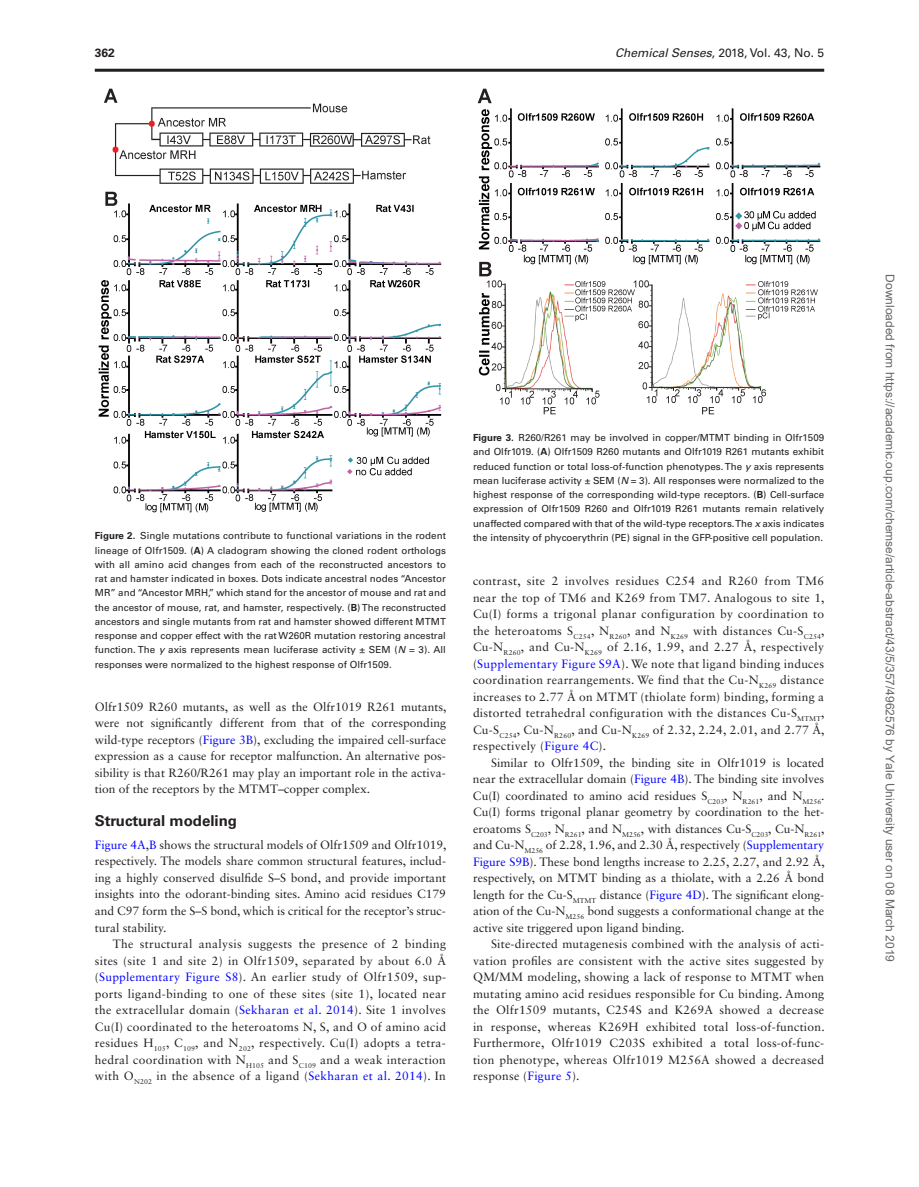
<style>
.page{position:relative;width:919px;height:1187px;background:#fff}
.page>*{position:absolute;margin:0;border:0;box-sizing:border-box;transform-origin:0 0}
.t1{font:700 15px "Univers LT Std";color:#231f20}
.t2{font:12px/16.5px "Sabon LT Std";letter-spacing:.01em;color:#231f20;text-align:justify}
.t3{font:12px "Arial";color:#666}
.t4{font:12px "Univers LT Std";color:#231f20}
.t5{font:700 12px "Univers LT Std";color:#231f20}
.t6{font:9.75px/14.2px "Univers LT Std";color:#231f20;text-align:justify}
.s1{font-style:italic}
.s2{font-weight:700}
.s3{color:#00f}
</style>
<div class="page">
<img style="left:99px;top:88px;width:343px;height:424px">
<img style="left:477px;top:88px;width:343px;height:326px">
<hr style="left:95px;top:69px;width:729px;height:3px;background:#231f20">
<p class="t5" style="left:95px;top:45px;width:22px">362</p>
<p class="t4" style="left:615px;top:45px;width:210px"><span class="s1">Chemical Senses</span>, 2018, Vol. 43, No. 5</p>
<p class="t6" style="left:95px;top:528px;width:353px"><span class="s2">Figure 2.</span> Single mutations contribute to functional variations in the rodent lineage of Olfr1509. (<span class="s2">A</span>) A cladogram showing the cloned rodent orthologs with all amino acid changes from each of the reconstructed ancestors to rat and hamster indicated in boxes. Dots indicate ancestral nodes “Ancestor MR” and “Ancestor MRH,” which stand for the ancestor of mouse and rat and the ancestor of mouse, rat, and hamster, respectively. (<span class="s2">B</span>) The reconstructed ancestors and single mutants from rat and hamster showed different MTMT response and copper effect with the rat W260R mutation restoring ancestral function. The <span class="s1">y</span> axis represents mean luciferase activity ± SEM (<span class="s1">N</span> = 3). All responses were normalized to the highest response of Olfr1509.</p>
<p class="t2" style="left:95px;top:698px;width:353px">Olfr1509 R260 mutants, as well as the Olfr1019 R261 mutants, were not significantly different from that of the corresponding wild-type receptors (<span class="s3">Figure 3B</span>), excluding the impaired cell-surface expression as a cause for receptor malfunction. An alternative pos&shy;sibility is that R260/R261 may play an important role in the activa&shy;tion of the receptors by the MTMT–copper complex.</p>
<p class="t1" style="left:95px;top:812px;width:144px">Structural modeling</p>
<p class="t2" style="left:95px;top:836px;width:353px"><span class="s3">Figure 4A</span>,<span class="s3">B</span> shows the structural models of Olfr1509 and Olfr1019, respectively. The models share common structural features, includ&shy;ing a highly conserved disulfide S–S bond, and provide important insights into the odorant-binding sites. Amino acid residues C179 and C97 form the S–S bond, which is critical for the receptor’s struc&shy;tural stability.</p>
<p class="t2" style="left:95px;top:935px;width:353px;text-indent:18px">The structural analysis suggests the presence of 2 binding sites (site 1 and site 2) in Olfr1509, separated by about 6.0 Å (<span class="s3">Supplementary Figure S8</span>). An earlier study of Olfr1509, sup&shy;ports ligand-binding to one of these sites (site 1), located near the extracellular domain (<span class="s3">Sekharan et al. 2014</span>). Site 1 involves Cu(I) coordinated to the heteroatoms N, S, and O of amino acid residues H<sub>105</sub>, C<sub>109</sub>, and N<sub>202</sub>, respectively. Cu(I) adopts a tetra&shy;hedral coordination with N<sub>H105</sub> and S<sub>C109</sub> and a weak interaction with O<sub>N202</sub> in the absence of a ligand (<span class="s3">Sekharan et al. 2014</span>). In</p>
<p class="t6" style="left:473px;top:430px;width:353px"><span class="s2">Figure 3.</span> R260/R261 may be involved in copper/MTMT binding in Olfr1509 and Olfr1019. (<span class="s2">A</span>) Olfr1509 R260 mutants and Olfr1019 R261 mutants exhibit reduced function or total loss-of-function phenotypes. The <span class="s1">y</span> axis represents mean luciferase activity ± SEM (<span class="s1">N</span> = 3). All responses were normalized to the highest response of the corresponding wild-type receptors. (<span class="s2">B</span>) Cell-surface expression of Olfr1509 R260 and Olfr1019 R261 mutants remain relatively unaffected compared with that of the wild-type receptors. The <span class="s1">x</span> axis indicates the intensity of phycoerythrin (PE) signal in the GFP-positive cell population.</p>
<p class="t2" style="left:473px;top:572px;width:353px">contrast, site 2 involves residues C254 and R260 from TM6 near the top of TM6 and K269 from TM7. Analogous to site 1, Cu(I) forms a trigonal planar configuration by coordination to the heteroatoms S<sub>C254</sub>, N<sub>R260</sub>, and N<sub>K269</sub> with distances Cu-S<sub>C254</sub>, Cu-N<sub>R260</sub>, and Cu-N<sub>K269</sub> of 2.16, 1.99, and 2.27 Å, respectively (<span class="s3">Supplementary Figure S9A</span>). We note that ligand binding induces coordination rearrangements. We find that the Cu-N<sub>K269</sub> distance increases to 2.77 Å on MTMT (thiolate form) binding, forming a distorted tetrahedral configuration with the distances Cu-S<sub>MTMT</sub>, Cu-S<sub>C254</sub>, Cu-N<sub>R260</sub>, and Cu-N<sub>K269</sub> of 2.32, 2.24, 2.01, and 2.77 Å, respectively (<span class="s3">Figure 4C</span>).</p>
<p class="t2" style="left:473px;top:754px;width:353px;text-indent:18px">Similar to Olfr1509, the binding site in Olfr1019 is located near the extracellular domain (<span class="s3">Figure 4B</span>). The binding site involves Cu(I) coordinated to amino acid residues S<sub>C203</sub>, N<sub>R261</sub>, and N<sub>M256</sub>.<br>Cu(I) forms trigonal planar geometry by coordination to the het&shy;eroatoms S<sub>C203</sub>, N<sub>R261</sub>, and N<sub>M256</sub>, with distances Cu-S<sub>C203</sub>, Cu-N<sub>R261</sub>, and Cu-N<sub>M256</sub> of 2.28, 1.96, and 2.30 Å, respectively (<span class="s3">Supplementary Figure S9B</span>). These bond lengths increase to 2.25, 2.27, and 2.92 Å, respectively, on MTMT binding as a thiolate, with a 2.26 Å bond length for the Cu-S<sub>MTMT</sub> distance (<span class="s3">Figure 4D</span>). The significant elong&shy;ation of the Cu-N<sub>M256</sub> bond suggests a conformational change at the active site triggered upon ligand binding.</p>
<p class="t2" style="left:473px;top:935px;width:353px;text-indent:18px">Site-directed mutagenesis combined with the analysis of acti&shy;vation profiles are consistent with the active sites suggested by QM/MM modeling, showing a lack of response to MTMT when mutating amino acid residues responsible for Cu binding. Among the Olfr1509 mutants, C254S and K269A showed a decrease in response, whereas K269H exhibited total loss-of-function.<br>Furthermore, Olfr1019 C203S exhibited a total loss-of-func&shy;tion phenotype, whereas Olfr1019 M256A showed a decreased response (<span class="s3">Figure 5</span>).</p>
<p class="t3" style="left:894px;top:274px;width:689px;rotate:90deg">Downloaded from https://academic.oup.com/chemse/article-abstract/43/5/357/4962576 by Yale University user on 08 March 2019</p>
</div>
